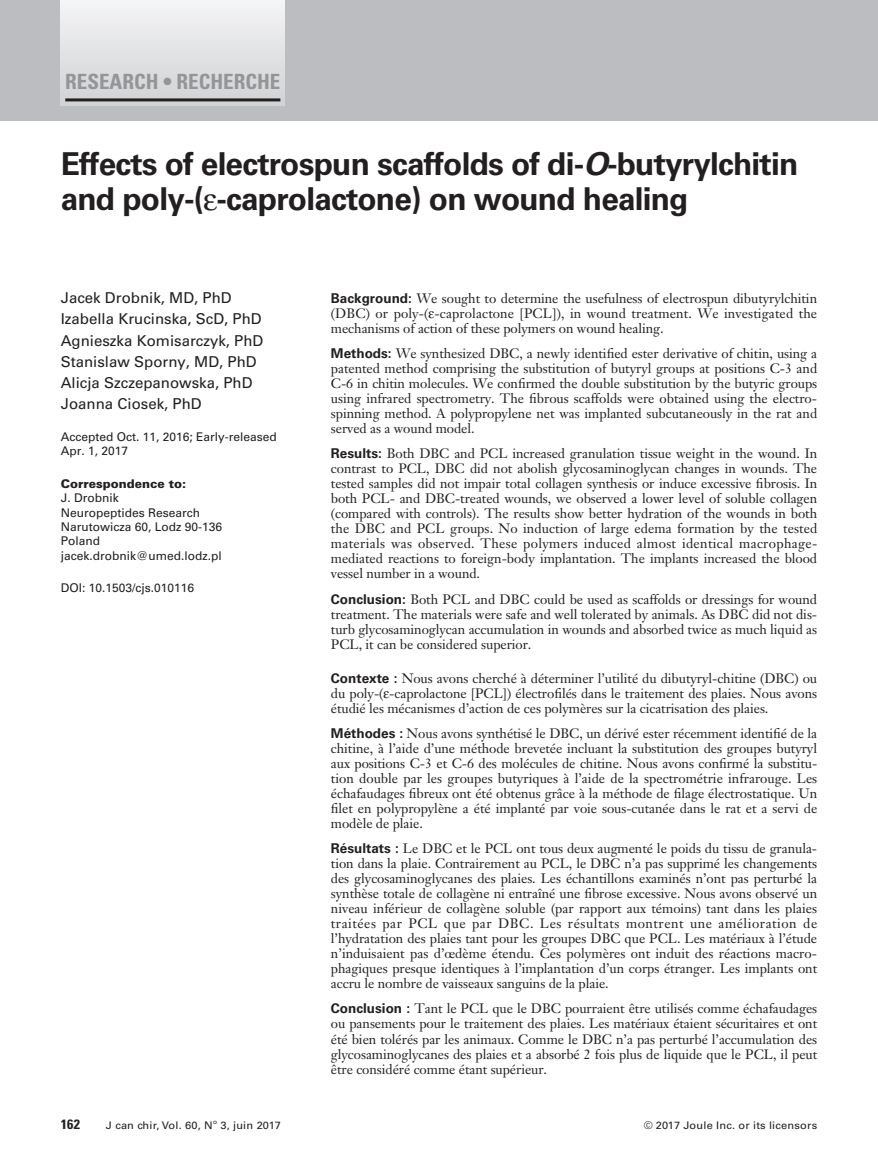
<style>
.page{position:relative;width:878px;height:1175px;background:#fff}
.page>*{position:absolute;margin:0;border:0;box-sizing:border-box;transform-origin:0 0}
.t1{font:700 31.5px/34.5px "Univers LT Std";letter-spacing:-.025em;color:#231f20}
.t2{font:700 condensed 21px "Univers LT Std";color:#939598}
.t3{font:15px/21px "Univers LT Std";color:#231f20}
.t4{font:13.5px/15px "Janson Text LT Std";letter-spacing:-.005em;color:#231f20;text-align:justify}
.t5{font:700 condensed 13.5px "Univers LT Std";color:#231f20;scale:1.05 1}
.t6{font:12px/14.4px "Univers LT Std";color:#231f20}
.t7{font:900 12px "Univers LT Std";color:#231f20}
.t8{font:10.5px "Univers LT Std";letter-spacing:.015em;color:#231f20;scale:1.05 1}
.t9{font:6.3px "Univers LT Std";color:#231f20;scale:1.05 1}
.s1{font-style:italic}
.s2{font-family:"Univers LT Std";font-weight:700}
</style>
<div class="page">
<div style="left:0;top:0;width:877px;height:120px;background:#bcbdc0"></div>
<div style="left:61px;top:0;width:224px;height:106px;background:linear-gradient(to bottom,#f4f4f5,#d1d2d5)"></div>
<hr style="left:65px;top:98px;width:215px;height:3px;background:#231f20">
<h2 class="t2" style="left:65px;top:69px;width:216px">RESEARCH • RECHERCHE</h2>
<h1 class="t1" style="left:61px;top:147px;width:739px">Effects of electrospun scaffolds of di-<span class="s1">O</span>-butyrylchitin and poly-( -caprolactone) on wound healing</h1>
<p class="t3" style="left:61px;top:288px;width:204px">Jacek Drobnik, MD, PhD<br>Izabella Krucinska, ScD, PhD<br>Agnieszka Komisarczyk, PhD<br>Stanislaw Sporny, MD, PhD<br>Alicja Szczepanowska, PhD<br>Joanna Ciosek, PhD</p>
<p class="t6" style="left:61px;top:429px;width:218px">Accepted Oct. 11, 2016; Early-released<br>Apr. 1, 2017</p>
<p class="t7" style="left:61px;top:476px;width:127px">Correspondence to:</p>
<p class="t6" style="left:61px;top:491px;width:163px">J. Drobnik<br>Neuropeptides Research<br>Narutowicza 60, Lodz 90-136<br>Poland jacek.drobnik@umed.lodz.pl</p>
<p class="t6" style="left:61px;top:581px;width:135px">DOI: 10.1503/cjs.010116</p>
<p class="t4" style="left:331px;top:290px;width:487px"><span class="s2">Background:</span> We sought to determine the usefulness of electrospun dibutyrylchitin (DBC) or poly-( -caprolactone [PCL]), in wound treatment. We investigated the mechanisms of action of these polymers on wound healing.</p>
<p class="t4" style="left:331px;top:346px;width:488px"><span class="s2">Methods:</span> We synthesized DBC, a newly identified ester derivative of chitin, using a patented method comprising the substitution of butyryl groups at positions C-3 and C-6 in chitin molecules. We confirmed the double substitution by the butyric groups using infrared spectrometry. The fibrous scaffolds were obtained using the electro&shy;spinning method. A polypropylene net was implanted subcutaneously in the rat and served as a wound model.</p>
<p class="t4" style="left:331px;top:446px;width:488px"><span class="s2">Results:</span> Both DBC and PCL increased granulation tissue weight in the wound. In contrast to PCL, DBC did not abolish glycosaminoglycan changes in wounds. The tested samples did not impair total collagen synthesis or induce excessive fibrosis. In both PCL- and DBC-treated wounds, we observed a lower level of soluble collagen (compared with controls). The results show better hydration of the wounds in both the DBC and PCL groups. No induction of large edema formation by the tested materials was observed. These polymers induced almost identical macrophage&shy;mediated reactions to foreign-body implantation. The implants increased the blood vessel number in a wound.</p>
<p class="t4" style="left:331px;top:591px;width:488px"><span class="s2">Conclusion:</span> Both PCL and DBC could be used as scaffolds or dressings for wound treatment. The materials were safe and well tolerated by animals. As DBC did not dis&shy;turb glycosaminoglycan accumulation in wounds and absorbed twice as much liquid as PCL, it can be considered superior.</p>
<p class="t4" style="left:331px;top:670px;width:487px"><span class="s2">Contexte :</span> Nous avons cherché à déterminer l’utilité du dibutyryl-chitine (DBC) ou du poly-( -caprolactone [PCL]) électrofilés dans le traitement des plaies. Nous avons étudié les mécanismes d’action de ces polymères sur la cicatrisation des plaies.</p>
<p class="t4" style="left:331px;top:725px;width:488px"><span class="s2">Méthodes :</span> Nous avons synthétisé le DBC, un dérivé ester récemment identifié de la chitine, à l’aide d’une méthode brevetée incluant la substitution des groupes butyryl aux positions C-3 et C-6 des molécules de chitine. Nous avons confirmé la substitu&shy;tion double par les groupes butyriques à l’aide de la spectrométrie infrarouge. Les échafaudages fibreux ont été obtenus grâce à la méthode de filage électrostatique. Un filet en polypropylène a été implanté par voie sous-cutanée dans le rat et a servi de modèle de plaie.</p>
<p class="t4" style="left:331px;top:841px;width:488px"><span class="s2">Résultats :</span> Le DBC et le PCL ont tous deux augmenté le poids du tissu de granula&shy;tion dans la plaie. Contrairement au PCL, le DBC n’a pas supprimé les changements des glycosaminoglycanes des plaies. Les échantillons examinés n’ont pas perturbé la synthèse totale de collagène ni entraîné une fibrose excessive. Nous avons observé un niveau inférieur de collagène soluble (par rapport aux témoins) tant dans les plaies traitées par PCL que par DBC. Les résultats montrent une amélioration de l’hydratation des plaies tant pour les groupes DBC que PCL. Les matériaux à l’étude n’induisaient pas d’œdème étendu. Ces polymères ont induit des réactions macro&shy;phagiques presque identiques à l’implantation d’un corps étranger. Les implants ont accru le nombre de vaisseaux sanguins de la plaie.</p>
<p class="t4" style="left:331px;top:1001px;width:488px"><span class="s2">Conclusion :</span> Tant le PCL que le DBC pourraient être utilisés comme échafaudages ou pansements pour le traitement des plaies. Les matériaux étaient sécuritaires et ont été bien tolérés par les animaux. Comme le DBC n’a pas perturbé l’accumulation des glycosaminoglycanes des plaies et a absorbé 2 fois plus de liquide que le PCL, il peut être considéré comme étant supérieur.</p>
<p class="t5" style="left:61px;top:1116px;width:20px">162</p>
<p class="t8" style="left:106px;top:1119px;width:103px">J can chir, Vol. 60, N</p>
<p class="t9" style="left:213px;top:1117px;width:5px">o</p>
<p class="t8" style="left:220px;top:1119px;width:59px">3, juin 2017</p>
<p class="t8" style="left:643px;top:1119px;width:167px">© 2017 Joule Inc. or its licensors</p>
</div>
